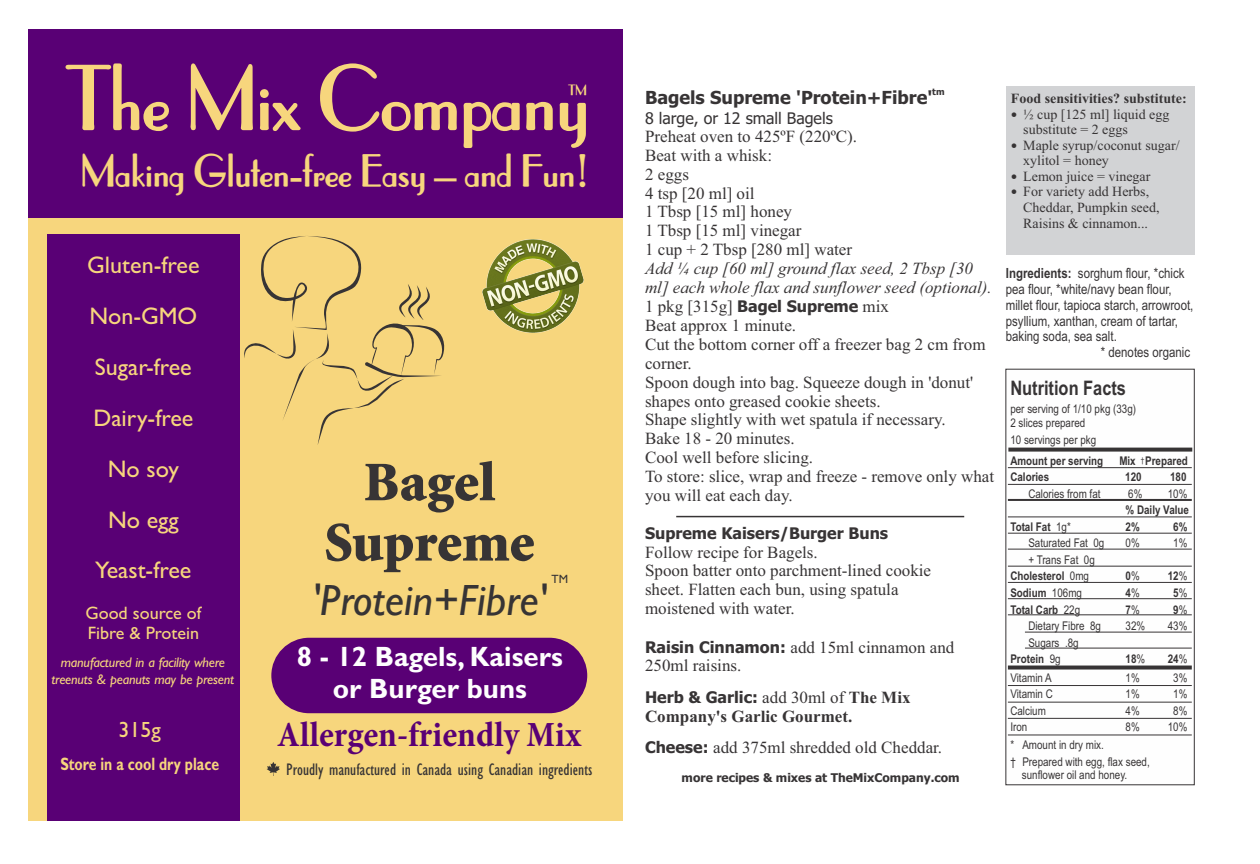
<style>
.page{position:relative;width:1260px;height:864px;background:#fff}
.page>*{position:absolute;margin:0;border:0;box-sizing:border-box;transform-origin:0 0}
.t1{font:700 88px "Paris";color:#f7d67d}
.t2{font:900 56px/60.4px "Minion Std";color:#373435;text-align:center}
.t3{font:italic 44px "Gill Sans Std";color:#373435}
.t4{font:700 43.8px "Paris";color:#f7d67d}
.t5{font:700 condensed 35.8px "Minion Pro";color:#590075}
.t6{font:700 28px/32.4px "Gill Sans";color:#fefefe;text-align:center}
.t7{font:24px/51px "Gill Sans";color:#f7d67d;text-align:center}
.t8{font:22px "Gill Sans";color:#f7d67d}
.t9{font:700 20px "Arial Narrow";color:#373435}
.t10{font:700 18px "Tahoma";color:#373435}
.t11{font:18px/19.4px "Gill Sans";color:#f7d67d}
.t12{font:700 18px "Gill Sans";color:#f7d67d;scale:.78 1}
.t13{font:condensed 17.2px "Gill Sans";color:#373435}
.t14{font:17px/18.8px "Times New Roman";color:#373435}
.t15{font:700 16px "Tahoma";color:#373435}
.t16{font:16px "Tahoma";color:#373435}
.t17{font:700 14.4px "Paris";color:#f7d67d}
.t18{font:14px "Arial Narrow";color:#373435}
.t19{font:14px/15.6px "Times New Roman";color:#373435}
.t20{font:italic 14px/16.2px "Gill Sans";letter-spacing:-.015em;color:#f7d67d;text-align:center}
.t21{font:700 14px "Times New Roman";color:#373435}
.t22{font:12px/16.6px "Arial Narrow";color:#373435}
.t23{font:700 12px "Arial Narrow";color:#373435}
.t24{font:700 12px "Tahoma";color:#373435}
.t25{font:12px "Gill Sans";color:#373435}
.t26{font:700 9px "Tahoma";color:#373435}
.s1{font-style:italic}
.s2{font-family:"Tahoma";font-weight:700;font-size:16px}
.s3{font-family:"Times New Roman";font-weight:400;font-size:17px}
.s4{font-family:"Times New Roman";font-size:17px}
.s5{font-weight:700}
.s6{font-weight:400;font-size:8px}
.s7{font-weight:400}
</style>
<div class="page">
<div style="left:29px;top:29px;width:594px;height:792px;background:#f7d67d"></div>
<div style="left:271px;top:638px;width:316px;height:75px;background:#590075;border-radius:38px"></div>
<div style="left:29px;top:29px;width:594px;height:189px;background:#590075"></div>
<div style="left:47px;top:234px;width:192px;height:587px;background:#590075"></div>
<img style="left:482px;top:240px;width:101px;height:92px">
<svg style="left:267px;top:762px;width:13px;height:14px"></svg>
<svg style="left:244px;top:236px;width:201px;height:209px"></svg>
<svg style="left:1005px;top:368px;width:190px;height:418px"></svg>
<svg style="left:1008px;top:448px;width:184px;height:4px"></svg>
<hr style="left:1008px;top:718px;width:184px;height:1px;background:#373435">
<hr style="left:1008px;top:484px;width:184px;height:1px;background:#373435">
<hr style="left:1008px;top:499px;width:184px;height:2px;background:#373435">
<hr style="left:1008px;top:517px;width:184px;height:1px;background:#373435">
<hr style="left:1008px;top:533px;width:184px;height:1px;background:#373435">
<hr style="left:1008px;top:549px;width:184px;height:1px;background:#373435">
<hr style="left:1008px;top:566px;width:184px;height:1px;background:#373435">
<hr style="left:1008px;top:582px;width:184px;height:1px;background:#373435">
<hr style="left:1008px;top:702px;width:184px;height:1px;background:#373435">
<hr style="left:1008px;top:598px;width:184px;height:1px;background:#373435">
<svg style="left:1008px;top:666px;width:184px;height:4px"></svg>
<hr style="left:1008px;top:614px;width:184px;height:1px;background:#373435">
<hr style="left:1025px;top:632px;width:167px;height:1px;background:#373435">
<hr style="left:1025px;top:648px;width:167px;height:1px;background:#373435">
<hr style="left:1008px;top:685px;width:184px;height:1px;background:#373435">
<hr style="left:1008px;top:735px;width:184px;height:1px;background:#373435">
<hr style="left:1008px;top:467px;width:184px;height:1px;background:#373435">
<hr style="left:676px;top:516px;width:288px;height:1px;background:#373435">
<div style="left:1006px;top:86px;width:188px;height:169px;background:#d2d3d5"></div>
<h1 class="t1" style="left:67px;top:63px;width:524px">The Mix Company</h1>
<p class="t17" style="left:569px;top:84px;width:20px">TM</p>
<h3 class="t4" style="left:81px;top:153px;width:510px">Making Gluten-free Easy – and Fun!</h3>
<h3 class="t7" style="left:87px;top:242px;width:114px">Gluten-free<br>Non-GMO<br>Sugar-free<br>Dairy-free<br>No soy<br>No egg<br>Yeast-free</h3>
<p class="t11" style="left:85px;top:605px;width:117px">Good source of<br>Fibre &amp; Protein</p>
<p class="t20" style="left:52px;top:656px;width:184px">manufactured in a facility where treenuts &amp; peanuts may be present</p>
<h2 class="t2" style="left:324px;top:459px;width:212px">Bagel<br>Supreme</h2>
<h3 class="t3" style="left:312px;top:585px;width:236px">'Protein+Fibre'</h3>
<p class="t25" style="left:552px;top:574px;width:18px">TM</p>
<h3 class="t6" style="left:297px;top:643px;width:268px">8 - 12 Bagels, Kaisers or Burger buns</h3>
<p class="t8" style="left:118px;top:722px;width:44px">315g</p>
<h3 class="t5" style="left:277px;top:720px;width:305px">Allergen-friendly Mix</h3>
<p class="t12" style="left:60px;top:758px;width:205px">Store in a cool dry place</p>
<p class="t13" style="left:286px;top:763px;width:308px">Proudly manufactured in Canada using Canadian ingredients</p>
<p class="t26" style="left:932px;top:88px;width:14px">tm</p>
<p class="t10" style="left:645px;top:90px;width:289px">Bagels Supreme 'Protein+Fibre'</p>
<p class="t16" style="left:645px;top:111px;width:189px">8 large, or 12 small Bagels</p>
<p class="t14" style="left:645px;top:129px;width:214px">Preheat oven to 425ºF (220ºC).<br>Beat with a whisk:<br>2 eggs<br>4 tsp [20 ml] oil<br>1 Tbsp [15 ml] honey<br>1 Tbsp [15 ml] vinegar<br>1 cup + 2 Tbsp [280 ml] water</p>
<p class="t14" style="left:645px;top:260px;width:351px"><span class="s1">Add ¼ cup [60 ml] ground flax seed, 2 Tbsp [30 ml] each whole flax and sunflower seed (optional).<br></span>1 pkg [315g] <span class="s2">Bagel Supreme</span> mix<br>Beat approx 1 minute.<br>Cut the bottom corner off a freezer bag 2 cm from corner.<br>Spoon dough into bag. Squeeze dough in 'donut' shapes onto greased cookie sheets.<br>Shape slightly with wet spatula if necessary.<br>Bake 18 - 20 minutes.<br>Cool well before slicing.<br>To store: slice, wrap and freeze - remove only what you will eat each day.</p>
<p class="t15" style="left:645px;top:527px;width:245px">Supreme Kaisers/Burger Buns</p>
<p class="t14" style="left:645px;top:544px;width:288px">Follow recipe for Bagels.<br>Spoon batter onto parchment-lined cookie sheet. Flatten each bun, using spatula moistened with water.</p>
<p class="t14" style="left:645px;top:639px;width:311px"><span class="s2">Raisin Cinnamon:</span> add 15ml cinnamon and<br>250ml raisins.</p>
<p class="t15" style="left:645px;top:691px;width:267px">Herb &amp; Garlic: <span class="s3">add 30ml of</span> <span class="s4">The Mix</span></p>
<p class="t14" style="left:645px;top:702px;width:299px;line-height:31.4px"><span class="s5">Company's Garlic Gourmet.<br></span><span class="s2">Cheese:</span> add 375ml shredded old Cheddar.</p>
<p class="t24" style="left:682px;top:773px;width:279px">more recipes &amp; mixes at TheMixCompany.com</p>
<p class="t21" style="left:1011px;top:94px;width:177px">Food sensitivities? substitute:</p>
<p class="t19" style="left:1023px;top:108px;width:158px">½ cup [125 ml] liquid egg substitute = 2 eggs<br>Maple syrup/coconut sugar/ xylitol = honey<br>Lemon juice = vinegar<br>For variety add Herbs,<br>Cheddar, Pumpkin seed,<br>Raisins &amp; cinnamon...</p>
<p class="t18" style="left:1006px;top:268px;width:180px"><span class="s5">Ingredients:</span> sorghum flour, *chick</p>
<p class="t18" style="left:1006px;top:284px;width:167px">pea flour, *white/navy bean flour,</p>
<p class="t18" style="left:1006px;top:299px;width:189px">millet flour, tapioca starch, arrowroot,</p>
<p class="t18" style="left:1006px;top:315px;width:174px">psyllium, xanthan, cream of tartar,</p>
<p class="t18" style="left:1006px;top:331px;width:113px">baking soda, sea salt.</p>
<p class="t18" style="left:1101px;top:347px;width:91px">* denotes organic</p>
<p class="t9" style="left:1010px;top:380px;width:117px">Nutrition Facts</p>
<p class="t22" style="left:1010px;top:404px;width:127px;line-height:13.6px">per serving of 1/10 pkg (33g)<br>2 slices prepared</p>
<p class="t22" style="left:1010px;top:432px;width:87px">10 servings per pkg</p>
<p class="t23" style="left:1010px;top:456px;width:94px">Amount per serving</p>
<p class="t23" style="left:1119px;top:456px;width:70px">Mix <span class="s6">†</span>Prepared</p>
<p class="t23" style="left:1010px;top:473px;width:40px">Calories</p>
<p class="t23" style="left:1125px;top:473px;width:18px">120</p>
<p class="t23" style="left:1170px;top:473px;width:18px">180</p>
<p class="t22" style="left:1028px;top:486px;width:74px">Calories from fat</p>
<p class="t22" style="left:1128px;top:486px;width:16px">6%</p>
<p class="t22" style="left:1168px;top:486px;width:21px">10%</p>
<p class="t23" style="left:1126px;top:506px;width:65px">% Daily Value</p>
<p class="t23" style="left:1010px;top:522px;width:62px">Total Fat <span class="s7">1g*</span></p>
<p class="t23" style="left:1126px;top:522px;width:16px">2%</p>
<p class="t23" style="left:1173px;top:522px;width:16px">6%</p>
<p class="t22" style="left:1028px;top:536px;width:78px">Saturated Fat 0g</p>
<p class="t22" style="left:1126px;top:536px;width:16px">0%</p>
<p class="t22" style="left:1173px;top:536px;width:16px">1%</p>
<p class="t22" style="left:1010px;top:552px;width:86px;text-indent:18px">+ Trans Fat 0g<br><span class="s5">Cholesterol</span> 0mg</p>
<p class="t23" style="left:1126px;top:572px;width:16px">0<span class="s7">%</span></p>
<p class="t23" style="left:1168px;top:572px;width:21px">12<span class="s7">%</span></p>
<p class="t23" style="left:1010px;top:588px;width:73px">Sodium <span class="s7">106mg</span></p>
<p class="t23" style="left:1126px;top:588px;width:16px">4<span class="s7">%</span></p>
<p class="t23" style="left:1173px;top:588px;width:16px">5<span class="s7">%</span></p>
<p class="t23" style="left:1010px;top:605px;width:71px">Total Carb <span class="s7">22g</span></p>
<p class="t23" style="left:1126px;top:605px;width:16px">7<span class="s7">%</span></p>
<p class="t23" style="left:1173px;top:605px;width:16px">9<span class="s7">%</span></p>
<p class="t22" style="left:1028px;top:619px;width:74px">Dietary Fibre 8g</p>
<p class="t22" style="left:1126px;top:619px;width:21px">32%</p>
<p class="t22" style="left:1168px;top:619px;width:21px">43%</p>
<p class="t22" style="left:1010px;top:635px;width:70px;text-indent:18px">Sugars .8g<br><span class="s5">Protein</span> 9g</p>
<p class="t23" style="left:1126px;top:654px;width:21px">18<span class="s7">%</span></p>
<p class="t23" style="left:1168px;top:654px;width:21px">24<span class="s7">%</span></p>
<p class="t22" style="left:1010px;top:671px;width:43px">Vitamin A</p>
<p class="t22" style="left:1126px;top:671px;width:16px">1%</p>
<p class="t22" style="left:1173px;top:671px;width:16px">3%</p>
<p class="t22" style="left:1010px;top:687px;width:44px">Vitamin C</p>
<p class="t22" style="left:1126px;top:687px;width:16px">1%</p>
<p class="t22" style="left:1173px;top:687px;width:16px">1%</p>
<p class="t22" style="left:1010px;top:704px;width:37px">Calcium</p>
<p class="t22" style="left:1126px;top:704px;width:16px">4%</p>
<p class="t22" style="left:1173px;top:704px;width:16px">8%</p>
<p class="t22" style="left:1010px;top:720px;width:18px">Iron</p>
<p class="t22" style="left:1126px;top:720px;width:16px">8%</p>
<p class="t22" style="left:1168px;top:720px;width:21px">10%</p>
<p class="t22" style="left:1010px;top:737px;width:141px;line-height:17.2px">* Amount in dry mix.<br>† Prepared with egg, flax seed,</p>
<p class="t22" style="left:1022px;top:768px;width:107px">sunflower oil and honey.</p>
</div>
